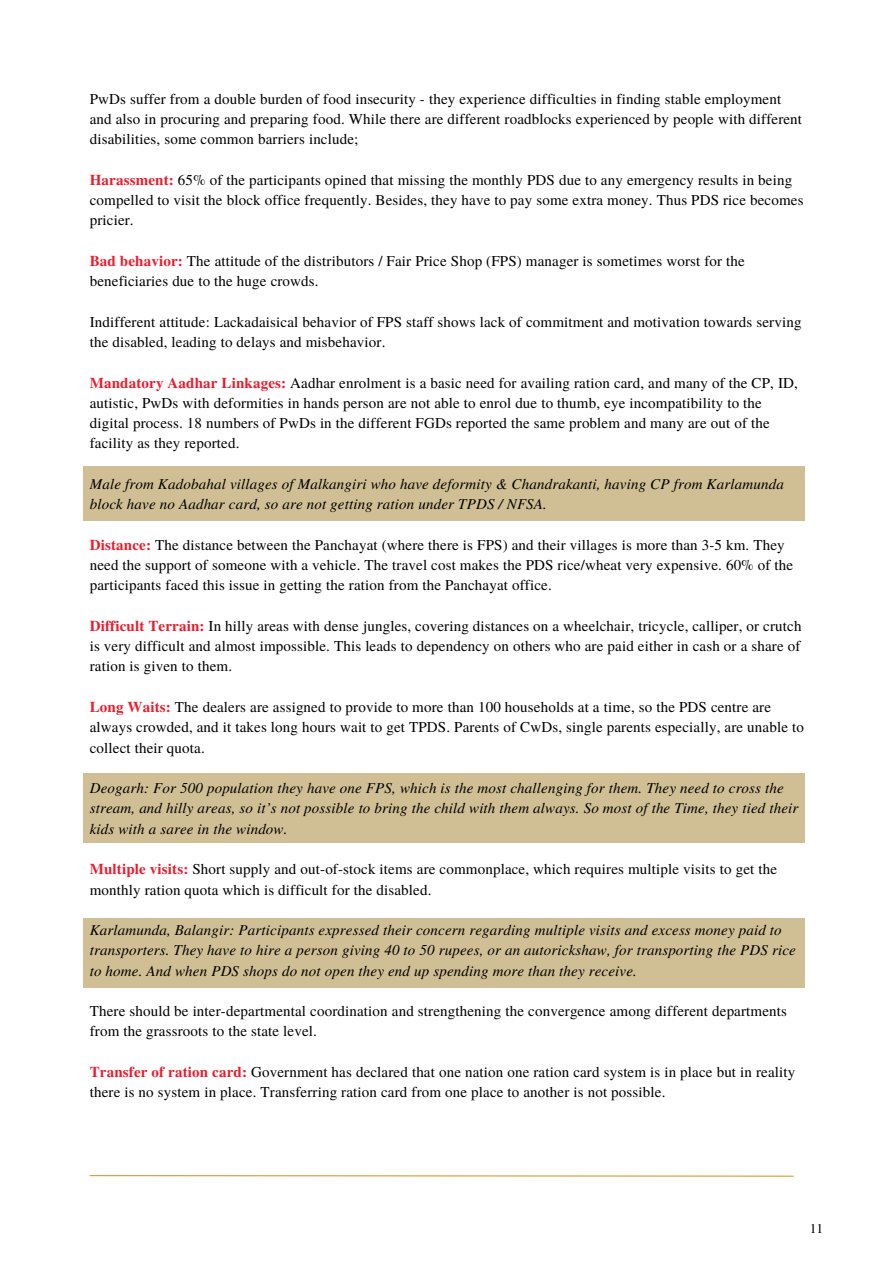
<style>
.page{position:relative;width:894px;height:1264px;background:#fff}
.page>*{position:absolute;margin:0;border:0;box-sizing:border-box;transform-origin:0 0}
.t1{font:15px/20.2px "Te X Gyre Termes";letter-spacing:.01em;color:#000}
.t2{font:italic 15px/20.2px "Te X Gyre Termes";letter-spacing:.01em;color:#000}
.t3{font:13.5px "Te X Gyre Termes";color:#000}
.s1{font-weight:700;color:#eb1c2d}
</style>
<div class="page">
<div style="left:84px;top:466px;width:720px;height:54px;background:#d0bf94"></div>
<div style="left:84px;top:772px;width:720px;height:70px;background:#d0bf94"></div>
<div style="left:84px;top:918px;width:720px;height:70px;background:#d0bf94"></div>
<svg style="left:89px;top:1175px;width:705px;height:2px"></svg>
<p class="t1" style="left:90px;top:88px;width:713px">PwDs suffer from a double burden of food insecurity - they experience difficulties in finding stable employment and also in procuring and preparing food. While there are different roadblocks experienced by people with different disabilities, some common barriers include;</p>
<p class="t1" style="left:90px;top:169px;width:715px"><span class="s1">Harassment:</span> 65% of the participants opined that missing the monthly PDS due to any emergency results in being compelled to visit the block office frequently. Besides, they have to pay some extra money. Thus PDS rice becomes pricier.</p>
<p class="t1" style="left:90px;top:250px;width:656px"><span class="s1">Bad behavior:</span> The attitude of the distributors / Fair Price Shop (FPS) manager is sometimes worst for the beneficiaries due to the huge crowds.</p>
<p class="t1" style="left:90px;top:311px;width:713px">Indifferent attitude: Lackadaisical behavior of FPS staff shows lack of commitment and motivation towards serving the disabled, leading to delays and misbehavior.</p>
<p class="t1" style="left:90px;top:371px;width:709px"><span class="s1">Mandatory Aadhar Linkages:</span> Aadhar enrolment is a basic need for availing ration card, and many of the CP, ID, autistic, PwDs with deformities in hands person are not able to enrol due to thumb, eye incompatibility to the digital process. 18 numbers of PwDs in the different FGDs reported the same problem and many are out of the facility as they reported.</p>
<p class="t2" style="left:90px;top:473px;width:695px">Male from Kadobahal villages of Malkangiri who have deformity &amp; Chandrakanti, having CP from Karlamunda block have no Aadhar card, so are not getting ration under TPDS / NFSA.</p>
<p class="t1" style="left:90px;top:534px;width:704px"><span class="s1">Distance:</span> The distance between the Panchayat (where there is FPS) and their villages is more than 3-5 km. They need the support of someone with a vehicle. The travel cost makes the PDS rice/wheat very expensive. 60% of the participants faced this issue in getting the ration from the Panchayat office.</p>
<p class="t1" style="left:90px;top:615px;width:713px;text-align:justify"><span class="s1">Difficult Terrain:</span> In hilly areas with dense jungles, covering distances on a wheelchair, tricycle, calliper, or crutch is very difficult and almost impossible. This leads to dependency on others who are paid either in cash or a share of ration is given to them.</p>
<p class="t1" style="left:90px;top:696px;width:715px"><span class="s1">Long Waits:</span> The dealers are assigned to provide to more than 100 households at a time, so the PDS centre are always crowded, and it takes long hours wait to get TPDS. Parents of CwDs, single parents especially, are unable to collect their quota.</p>
<p class="t2" style="left:90px;top:777px;width:710px">Deogarh: For 500 population they have one FPS, which is the most challenging for them. They need to cross the stream, and hilly areas, so it’s not possible to bring the child with them always. So most of the Time, they tied their kids with a saree in the window.</p>
<p class="t1" style="left:90px;top:858px;width:688px"><span class="s1">Multiple visits:</span> Short supply and out-of-stock items are commonplace, which requires multiple visits to get the monthly ration quota which is difficult for the disabled.</p>
<p class="t2" style="left:90px;top:918px;width:707px">Karlamunda, Balangir: Participants expressed their concern regarding multiple visits and excess money paid to transporters. They have to hire a person giving 40 to 50 rupees, or an autorickshaw, for transporting the PDS rice to home. And when PDS shops do not open they end up spending more than they receive.</p>
<p class="t1" style="left:90px;top:1000px;width:698px">There should be inter-departmental coordination and strengthening the convergence among different departments from the grassroots to the state level.</p>
<p class="t1" style="left:90px;top:1061px;width:707px"><span class="s1">Transfer of ration card:</span> Government has declared that one nation one ration card system is in place but in reality there is no system in place. Transferring ration card from one place to another is not possible.</p>
<p class="t3" style="left:809px;top:1218px;width:15px">11</p>
</div>
